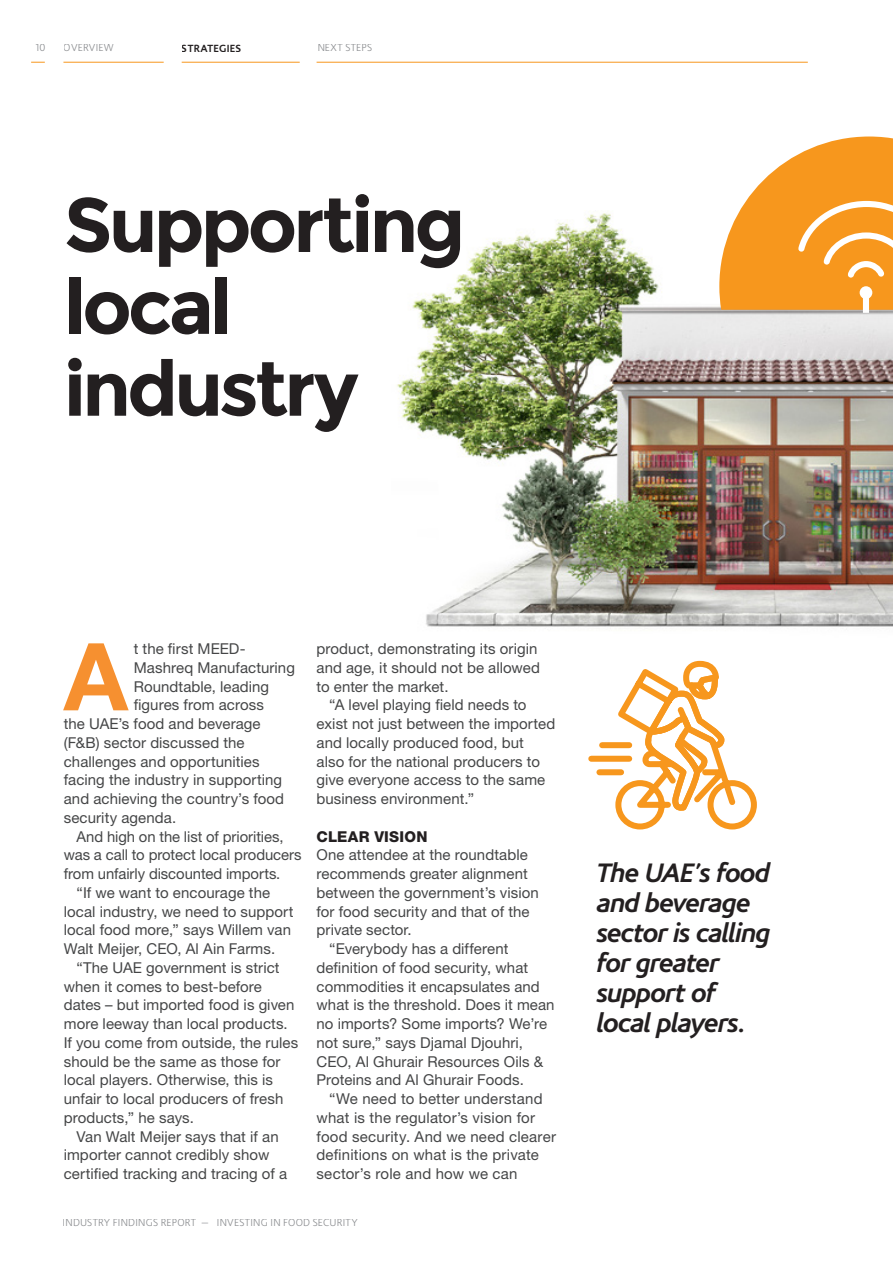
<style>
.page{position:relative;width:893px;height:1263px;background:#fff}
.page>*{position:absolute;margin:0;border:0;box-sizing:border-box;transform-origin:0 0}
.t1{font:700 93.75px "Helvetica Neue LT Std";color:#f69030}
.t2{font:700 76.5px/81.9px "Montserrat";letter-spacing:-.05em;color:#231f20}
.t3{font:italic 700 27px/30px "Corisande";letter-spacing:-.03em;color:#231f20}
.t4{font:15px/18.8px "Helvetica Neue LT Std";letter-spacing:.005em;color:#454647}
.t5{font:800 15px "Helvetica Neue LT Std";letter-spacing:.015em;color:#231f20}
.t6{font:300 10.5px "Corisande";letter-spacing:.025em;color:#8a8c8f}
.t7{font:700 10.5px "Corisande";letter-spacing:.025em;color:#231f20}
</style>
<div class="page">
<img style="left:397px;top:213px;width:496px;height:414px">
<svg style="left:719px;top:137px;width:174px;height:286px;background:#ddb280"></svg>
<svg style="left:794px;top:198px;width:99px;height:84px"></svg>
<div style="left:860px;top:286px;width:12px;height:13px;background:#fff;border-radius:50%"></div>
<div style="left:863px;top:295px;width:6px;height:18px;background:#fff"></div>
<div style="left:602px;top:742px;width:27px;height:6px;background:#f7971d"></div>
<div style="left:599px;top:769px;width:22px;height:6px;background:#f7971d"></div>
<div style="left:591px;top:756px;width:38px;height:6px;background:#f7971d"></div>
<svg style="left:612px;top:660px;width:145px;height:170px"></svg>
<div style="left:364px;top:542px;width:65px;height:37px;background:#fff"></div>
<svg style="left:31px;top:62px;width:14px;height:1px"></svg>
<hr style="left:63px;top:62px;width:101px;height:1px;background:#f7971d">
<hr style="left:182px;top:62px;width:118px;height:1px;background:#f7971d">
<hr style="left:317px;top:62px;width:491px;height:1px;background:#f7971d">
<p class="t6" style="left:34px;top:42px;width:13px">10</p>
<p class="t6" style="left:64px;top:42px;width:52px">OVERVIEW</p>
<p class="t7" style="left:182px;top:42px;width:61px">STRATEGIES</p>
<p class="t6" style="left:317px;top:42px;width:56px">NEXT STEPS</p>
<p class="t2" style="left:64px;top:184px;width:403px">Supporting local industry</p>
<p class="t1" style="left:64px;top:619px;width:66px">A</p>
<p class="t4" style="left:134px;top:639px;width:113px">t the first MEED-</p>
<p class="t4" style="left:134px;top:658px;width:163px">Mashreq Manufacturing</p>
<p class="t4" style="left:134px;top:677px;width:137px">Roundtable, leading</p>
<p class="t4" style="left:134px;top:695px;width:132px">figures from across</p>
<p class="t4" style="left:64px;top:714px;width:198px">the UAE’s food and beverage</p>
<p class="t4" style="left:64px;top:733px;width:182px">(F&amp;B) sector discussed the</p>
<p class="t4" style="left:64px;top:752px;width:197px">challenges and opportunities</p>
<p class="t4" style="left:64px;top:770px;width:220px">facing the industry in supporting</p>
<p class="t4" style="left:64px;top:789px;width:222px">and achieving the country’s food</p>
<p class="t4" style="left:64px;top:808px;width:114px">security agenda.</p>
<p class="t4" style="left:64px;top:827px;width:239px;text-indent:13px">And high on the list of priorities, was a call to protect local producers from unfairly discounted imports.</p>
<p class="t4" style="left:64px;top:883px;width:231px;text-indent:13px">“If we want to encourage the local industry, we need to support local food more,” says Willem van<br>Walt Meijer, CEO, Al Ain Farms.</p>
<p class="t4" style="left:64px;top:958px;width:236px;text-indent:13px">“The UAE government is strict when it comes to best-before dates – but imported food is given more leeway than local products.<br>If you come from outside, the rules should be the same as those for local players. Otherwise, this is unfair to local producers of fresh products,” he says.</p>
<p class="t4" style="left:64px;top:1127px;width:225px;text-indent:13px">Van Walt Meijer says that if an importer cannot credibly show certified tracking and tracing of a</p>
<p class="t4" style="left:316px;top:639px;width:225px">product, demonstrating its origin and age, it should not be allowed to enter the market.</p>
<p class="t4" style="left:316px;top:695px;width:240px;text-indent:13px">“A level playing field needs to exist not just between the imported and locally produced food, but also for the national producers to give everyone access to the same business environment.”</p>
<p class="t5" style="left:316px;top:827px;width:112px">CLEAR VISION</p>
<p class="t4" style="left:316px;top:845px;width:224px">One attendee at the roundtable recommends greater alignment between the government’s vision for food security and that of the private sector.</p>
<p class="t4" style="left:316px;top:939px;width:240px;text-indent:13px">“Everybody has a different definition of food security, what commodities it encapsulates and what is the threshold. Does it mean no imports? Some imports? We’re not sure,” says Djamal Djouhri,<br>CEO, Al Ghurair Resources Oils &amp;<br>Proteins and Al Ghurair Foods.</p>
<p class="t4" style="left:316px;top:1089px;width:241px;text-indent:13px">“We need to better understand what is the regulator’s vision for food security. And we need clearer definitions on what is the private sector’s role and how we can</p>
<p class="t6" style="left:63px;top:1217px;width:297px">INDUSTRY FINDINGS REPORT – INVESTING IN FOOD SECURITY</p>
<p class="t3" style="left:596px;top:858px;width:176px">The UAE’s food and beverage sector is calling for greater support of local players.</p>
</div>
